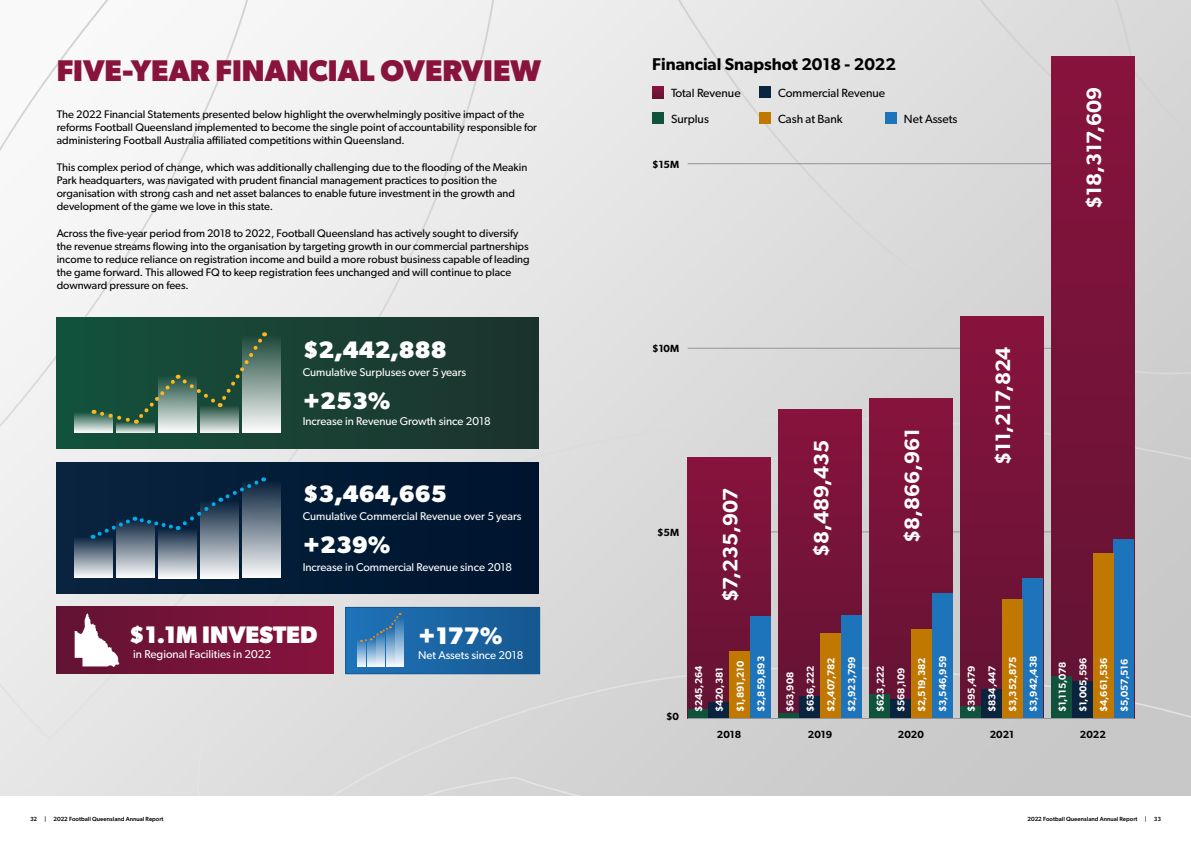
<style>
.page{position:relative;width:1191px;height:842px;background:#fff}
.page>*{position:absolute;margin:0;border:0;box-sizing:border-box;transform-origin:0 0}
.t1{font:700 30px "Gibson";color:#88133d}
.t2{font:700 24px "Gibson";color:#fff}
.t3{font:700 23.9px "Gibson";color:#fff}
.t4{font:600 20.8px "Gibson";color:#fff}
.t5{font:600 17px "Gibson";color:#000}
.t6{font:11.9px/26.1px "Gibson";color:#000}
.t7{font:11.4px "Gibson";color:#fff}
.t8{font:11.3px "Gibson";color:#fff}
.t9{font:11px/13.2px "Gibson";color:#000}
.t10{font:600 10.4px "Gibson";color:#000}
.t11{font:600 10px/20.7px "Gibson";color:#fff}
.t12{font:500 6px "Gibson";color:#000}
</style>
<div class="page">
<img style="left:0;top:0;width:1191px;height:796px">
<hr style="left:687px;top:164px;width:447px;height:1px;background:#939598">
<hr style="left:687px;top:532px;width:447px;height:1px;background:#939598">
<hr style="left:687px;top:348px;width:447px;height:1px;background:#939598">
<div style="left:759px;top:87px;width:11px;height:11px;background:#0a233e"></div>
<svg style="left:652px;top:87px;width:11px;height:11px"></svg>
<div style="left:759px;top:113px;width:11px;height:11px;background:#c17800"></div>
<div style="left:885px;top:113px;width:11px;height:11px;background:#1e74bb"></div>
<div style="left:778px;top:410px;width:83px;height:308px;background:linear-gradient(to bottom,#88133d,#621333)"></div>
<div style="left:869px;top:398px;width:83px;height:320px;background:linear-gradient(to bottom,#88133d,#621333)"></div>
<div style="left:687px;top:458px;width:83px;height:260px;background:linear-gradient(to bottom,#88133d,#611434)"></div>
<div style="left:931px;top:592px;width:21px;height:126px;background:#1e74bb"></div>
<div style="left:911px;top:629px;width:20px;height:89px;background:#c17800"></div>
<div style="left:890px;top:699px;width:21px;height:19px;background:#0a233e"></div>
<div style="left:869px;top:694px;width:21px;height:24px;background:#10523c"></div>
<div style="left:840px;top:615px;width:21px;height:103px;background:#1e74bb"></div>
<div style="left:820px;top:633px;width:20px;height:85px;background:#c17800"></div>
<div style="left:799px;top:696px;width:21px;height:22px;background:#0a233e"></div>
<div style="left:778px;top:713px;width:21px;height:5px;background:#10523c"></div>
<div style="left:750px;top:617px;width:20px;height:101px;background:#1e74bb"></div>
<div style="left:688px;top:709px;width:20px;height:9px;background:#10523c"></div>
<div style="left:729px;top:651px;width:21px;height:67px;background:#c17800"></div>
<div style="left:708px;top:703px;width:21px;height:15px;background:#0a233e"></div>
<div style="left:1051px;top:57px;width:83px;height:661px;background:linear-gradient(to bottom,#88133d,#621333)"></div>
<div style="left:960px;top:317px;width:83px;height:401px;background:linear-gradient(to bottom,#88133d,#621333)"></div>
<div style="left:1113px;top:539px;width:21px;height:179px;background:#1e74bb"></div>
<div style="left:1092px;top:553px;width:21px;height:165px;background:#c17800"></div>
<div style="left:1072px;top:681px;width:20px;height:37px;background:#0a233e"></div>
<div style="left:1051px;top:676px;width:21px;height:42px;background:#10523c"></div>
<div style="left:1022px;top:578px;width:21px;height:140px;background:#1e74bb"></div>
<div style="left:1002px;top:599px;width:20px;height:119px;background:#c17800"></div>
<div style="left:981px;top:689px;width:21px;height:29px;background:#0a233e"></div>
<div style="left:960px;top:706px;width:21px;height:12px;background:#10523c"></div>
<div style="left:56px;top:606px;width:278px;height:68px;background:linear-gradient(to right,#621434,#87133d)"></div>
<svg style="left:75px;top:612px;width:44px;height:55px"></svg>
<div style="left:56px;top:463px;width:483px;height:130px;background:#011a34"></div>
<div style="left:56px;top:318px;width:483px;height:130px;background:linear-gradient(to right,#14523d,#1d322d)"></div>
<hr style="left:687px;top:718px;width:447px;height:1px;background:#939598">
<div style="left:652px;top:113px;width:11px;height:11px;background:#10523c"></div>
<div style="left:346px;top:607px;width:193px;height:67px;background:linear-gradient(to right,#2275bb,#15578f)"></div>
<div style="left:345px;top:607px;width:195px;height:67px;border:1px solid #15578f"></div>
<div style="left:158px;top:377px;width:39px;height:56px;background:linear-gradient(to right,#eff2f0,#eef2f0)"></div>
<svg style="left:116px;top:425px;width:39px;height:8px"></svg>
<svg style="left:74px;top:412px;width:39px;height:21px"></svg>
<div style="left:242px;top:335px;width:39px;height:98px;background:linear-gradient(to bottom,#1b4537,#fcfcfc)"></div>
<svg style="left:200px;top:425px;width:39px;height:8px"></svg>
<svg style="left:94px;top:332px;width:173px;height:93px;background:#3b6553"></svg>
<svg style="left:158px;top:539px;width:39px;height:39px;background:#9ba5b0"></svg>
<svg style="left:116px;top:539px;width:39px;height:39px;background:#acb4bd"></svg>
<div style="left:74px;top:536px;width:39px;height:41px;background:linear-gradient(to bottom,#07233f,#f5f4f5)"></div>
<div style="left:242px;top:480px;width:39px;height:98px;background:linear-gradient(to bottom,#061f39,#f9fafa)"></div>
<svg style="left:200px;top:539px;width:39px;height:39px;background:#bec4cb"></svg>
<svg style="left:93px;top:477px;width:172px;height:62px"></svg>
<svg style="left:376px;top:642px;width:9px;height:25px"></svg>
<svg style="left:367px;top:642px;width:8px;height:25px"></svg>
<svg style="left:357px;top:639px;width:9px;height:28px"></svg>
<svg style="left:395px;top:617px;width:9px;height:50px"></svg>
<svg style="left:386px;top:642px;width:8px;height:25px"></svg>
<svg style="left:361px;top:613px;width:40px;height:29px"></svg>
<h1 class="t1" style="left:57px;top:52px;width:486px">FIVE-YEAR FINANCIAL OVERVIEW</h1>
<p class="t9" style="left:57px;top:107px;width:482px">The 2022 Financial Statements presented below highlight the overwhelmingly positive impact of the reforms Football Queensland implemented to become the single point of accountability responsible for administering Football Australia affiliated competitions within Queensland.</p>
<p class="t9" style="left:57px;top:160px;width:472px">This complex period of change, which was additionally challenging due to the flooding of the Meakin Park headquarters, was navigated with prudent financial management practices to position the organisation with strong cash and net asset balances to enable future investment in the growth and development of the game we love in this state.</p>
<p class="t9" style="left:57px;top:226px;width:474px">Across the five-year period from 2018 to 2022, Football Queensland has actively sought to diversify the revenue streams flowing into the organisation by targeting growth in our commercial partnerships income to reduce reliance on registration income and build a more robust business capable of leading the game forward. This allowed FQ to keep registration fees unchanged and will continue to place downward pressure on fees.</p>
<h3 class="t3" style="left:303px;top:336px;width:145px">$2,442,888</h3>
<p class="t8" style="left:303px;top:365px;width:165px">Cumulative Surpluses over 5 years</p>
<h3 class="t3" style="left:303px;top:387px;width:90px">+253%</h3>
<p class="t8" style="left:303px;top:414px;width:189px">Increase in Revenue Growth since 2018</p>
<h3 class="t3" style="left:303px;top:480px;width:145px">$3,464,665</h3>
<p class="t8" style="left:303px;top:509px;width:220px">Cumulative Commercial Revenue over 5 years</p>
<h3 class="t3" style="left:303px;top:531px;width:90px">+239%</h3>
<p class="t8" style="left:303px;top:560px;width:211px">Increase in Commercial Revenue since 2018</p>
<h2 class="t2" style="left:129px;top:620px;width:190px">$1.1M INVESTED</h2>
<p class="t7" style="left:133px;top:647px;width:140px">in Regional Facilities in 2022</p>
<h2 class="t2" style="left:418px;top:621px;width:86px">+177%</h2>
<p class="t8" style="left:418px;top:648px;width:107px">Net Assets since 2018</p>
<h3 class="t5" style="left:652px;top:54px;width:245px">Financial Snapshot 2018 - 2022</h3>
<p class="t6" style="left:671px;top:80px;width:71px">Total Revenue</p>
<p class="t6" style="left:778px;top:80px;width:109px">Commercial Revenue<br>Cash at Bank</p>
<p class="t6" style="left:671px;top:106px;width:39px">Surplus</p>
<p class="t6" style="left:904px;top:106px;width:55px">Net Assets</p>
<p class="t10" style="left:652px;top:158px;width:28px">$15M</p>
<p class="t10" style="left:652px;top:342px;width:28px">$10M</p>
<p class="t10" style="left:657px;top:526px;width:24px">$5M</p>
<h3 class="t4" style="left:718px;top:602px;width:116px;rotate:-90deg">$7,235,907</h3>
<h3 class="t4" style="left:808px;top:557px;width:119px;rotate:-90deg">$8,489,435</h3>
<h3 class="t4" style="left:899px;top:543px;width:116px;rotate:-90deg">$8,866,961</h3>
<h3 class="t4" style="left:990px;top:465px;width:120px;rotate:-90deg">$11,217,824</h3>
<h3 class="t4" style="left:1081px;top:209px;width:124px;rotate:-90deg">$18,317,609</h3>
<p class="t10" style="left:666px;top:710px;width:14px">$0</p>
<p class="t11" style="left:688px;top:712px;width:58px;rotate:-90deg">$245,264 $420,381 $1,891,210 $2,859,893</p>
<p class="t11" style="left:779px;top:712px;width:58px;rotate:-90deg">$63,908 $636,222 $2,407,782 $2,923,799</p>
<p class="t11" style="left:870px;top:712px;width:58px;rotate:-90deg">$623,222 $568,109 $2,519,382 $3,546,959</p>
<p class="t11" style="left:961px;top:712px;width:58px;rotate:-90deg">$395,479 $834,447 $3,352,875 $3,942,438</p>
<p class="t11" style="left:1051px;top:712px;width:57px;rotate:-90deg">$1,115,078 $1,005,596 $4,661,536 $5,057,516</p>
<p class="t10" style="left:717px;top:728px;width:26px">2018</p>
<p class="t10" style="left:808px;top:728px;width:26px">2019</p>
<p class="t10" style="left:898px;top:728px;width:27px">2020</p>
<p class="t10" style="left:989px;top:728px;width:26px">2021</p>
<p class="t10" style="left:1079px;top:728px;width:27px">2022</p>
<p class="t12" style="left:30px;top:815px;width:135px">32 | 2022 Football Queensland Annual Report</p>
<p class="t12" style="left:1027px;top:815px;width:135px">2022 Football Queensland Annual Report | 33</p>
</div>
